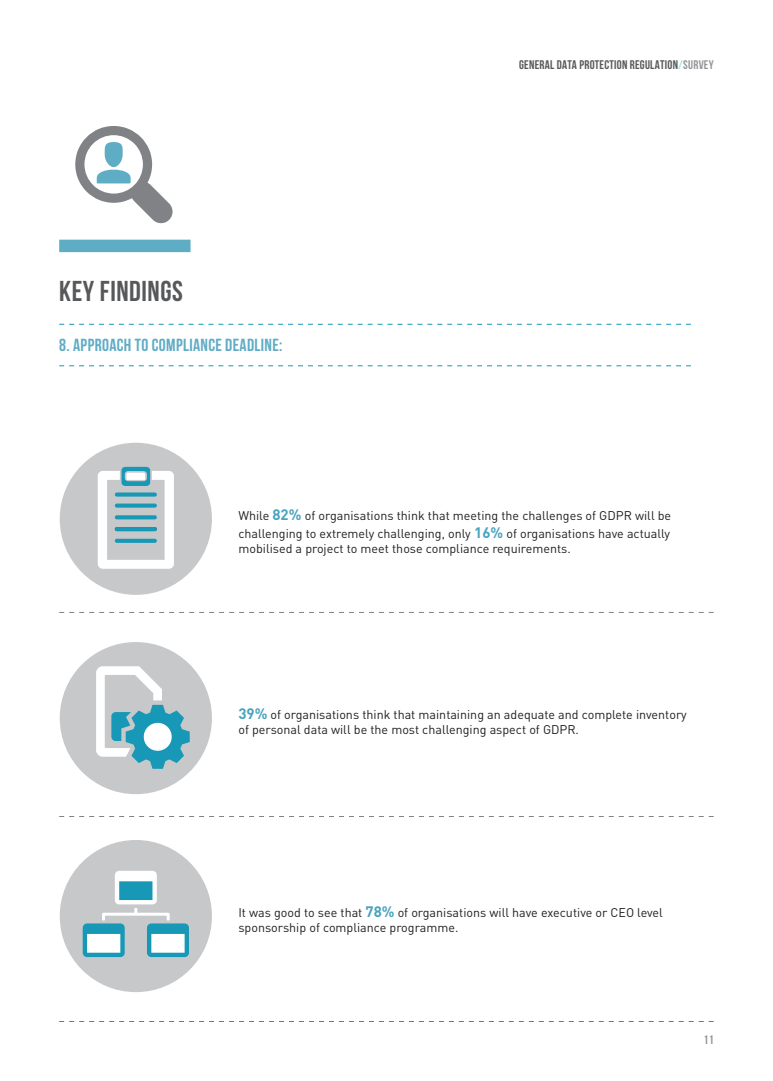
<style>
.page{position:relative;width:773px;height:1081px;background:#fff}
.page>*{position:absolute;margin:0;border:0;box-sizing:border-box;transform-origin:0 0}
.t1{font:700 28.75px "Bebas Neue";letter-spacing:.02em;color:#57585a}
.t2{font:700 17.5px "Bebas Neue";letter-spacing:.02em;color:#5facc5}
.t3{font:12.5px/15px "DIN Pro";color:#231f20}
.t4{font:700 12.5px "Bebas Neue";letter-spacing:.02em;color:#57585a}
.t5{font:700 12.5px "Bebas Neue";color:#939598}
.s1{color:#94eadb}
.s2{color:#939598}
.s3{font-weight:700;font-size:15px;color:#49a3bf}
</style>
<div class="page">
<svg style="left:59px;top:365px;width:631px;height:1px"></svg>
<svg style="left:59px;top:324px;width:631px;height:1px"></svg>
<div style="left:60px;top:443px;width:152px;height:152px;background:#c7c8ca;border-radius:50%"></div>
<div style="left:60px;top:642px;width:152px;height:152px;background:#c7c8ca;border-radius:50%"></div>
<div style="left:60px;top:840px;width:152px;height:152px;background:#c7c8ca;border-radius:50%"></div>
<svg style="left:59px;top:612px;width:654px;height:1px"></svg>
<svg style="left:59px;top:816px;width:654px;height:1px"></svg>
<svg style="left:98px;top:467px;width:76px;height:102px"></svg>
<svg style="left:96px;top:666px;width:94px;height:103px"></svg>
<svg style="left:83px;top:871px;width:106px;height:86px"></svg>
<div style="left:59px;top:240px;width:131px;height:12px;background:#5facc5"></div>
<svg style="left:75px;top:126px;width:97px;height:97px"></svg>
<svg style="left:59px;top:1021px;width:654px;height:1px"></svg>
<p class="t1" style="left:59px;top:275px;width:125px">KEY FINDINGS</p>
<p class="t2" style="left:59px;top:335px;width:225px">8. APPROACH TO COMPLIANCE DEADLINE:</p>
<p class="t4" style="left:519px;top:57px;width:196px">GENERAL DATA PROTECTION REGULATION<span class="s1">/</span><span class="s2">SURVEY</span></p>
<p class="t3" style="left:238px;top:506px;width:434px;line-height:18px">While <span class="s3">82%</span> of organisations think that meeting the challenges of GDPR will be challenging to extremely challenging, only <span class="s3">16%</span> of organisations have actually</p>
<p class="t3" style="left:238px;top:540px;width:334px">mobilised a project to meet those compliance requirements.</p>
<p class="t3" style="left:238px;top:707px;width:450px"><span class="s3">39%</span> of organisations think that maintaining an adequate and complete inventory of personal data will be the most challenging aspect of GDPR.</p>
<p class="t3" style="left:238px;top:905px;width:426px">It was good to see that <span class="s3">78%</span> of organisations will have executive or CEO level sponsorship of compliance programme.</p>
<p class="t5" style="left:703px;top:1032px;width:12px">11</p>
</div>
